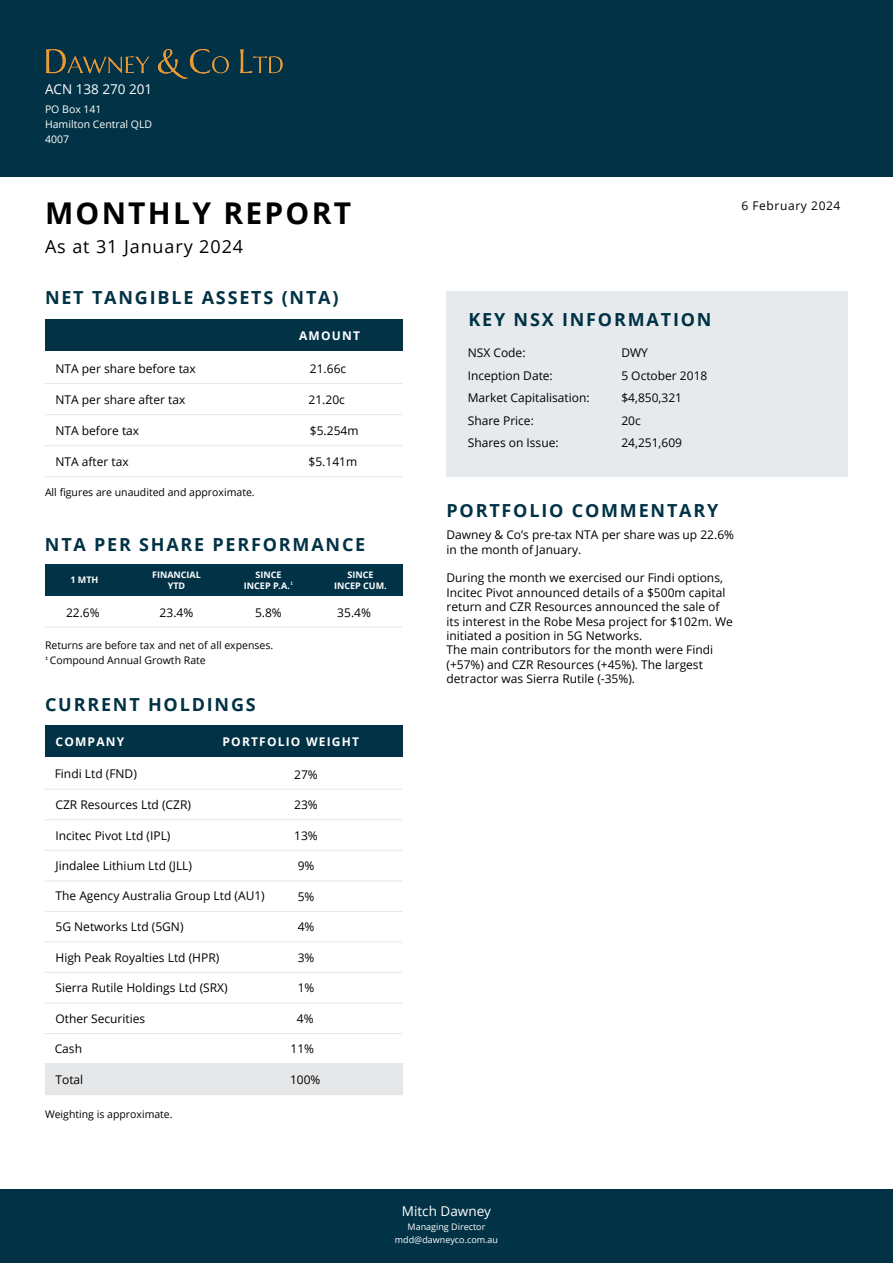
<style>
.page{position:relative;width:893px;height:1263px;background:#fff}
.page>*{position:absolute;margin:0;border:0;box-sizing:border-box;transform-origin:0 0}
.t1{font:700 30px "Open Sans";letter-spacing:.075em;color:#000}
.t2{font:700 18px "Open Sans";letter-spacing:.1em;color:#003245}
.t3{font:18px "Open Sans";letter-spacing:.05em;color:#000}
.t4{font:13.5px "Open Sans";color:#fff}
.t5{font:12px/14.4px "Open Sans";color:#000}
.t6{font:700 12px "Open Sans";letter-spacing:.1em;color:#fff}
.t7{font:12px "Open Sans";letter-spacing:.05em;color:#000}
.t8{font:10.5px "Open Sans";color:#000}
.t9{font:10.5px/15px "Open Sans";color:#fff}
.t10{font:700 9px "Open Sans";color:#fff}
.t11{font:9px "Open Sans";color:#fff}
.s1{font-family:"Lato";font-weight:400}
.s2{font-family:"Lato";font-size:9px}
</style>
<div class="page">
<div style="left:0;top:0;width:893px;height:176px;background:#013246"></div>
<div style="left:45px;top:319px;width:357px;height:32px;background:#013246"></div>
<hr style="left:45px;top:383px;width:357px;height:1px;background:#e6e7e8">
<hr style="left:45px;top:414px;width:357px;height:1px;background:#e6e7e8">
<div style="left:446px;top:291px;width:402px;height:185px;background:#e6eaec"></div>
<div style="left:45px;top:725px;width:357px;height:32px;background:#013246"></div>
<hr style="left:45px;top:789px;width:357px;height:1px;background:#e6e7e8">
<hr style="left:45px;top:819px;width:357px;height:1px;background:#e6e7e8">
<hr style="left:45px;top:850px;width:357px;height:1px;background:#e6e7e8">
<hr style="left:45px;top:880px;width:357px;height:1px;background:#e6e7e8">
<hr style="left:45px;top:911px;width:357px;height:1px;background:#e6e7e8">
<hr style="left:45px;top:941px;width:357px;height:1px;background:#e6e7e8">
<hr style="left:45px;top:972px;width:357px;height:1px;background:#e6e7e8">
<hr style="left:45px;top:1003px;width:357px;height:1px;background:#e6e7e8">
<hr style="left:45px;top:1033px;width:357px;height:1px;background:#e6e7e8">
<div style="left:45px;top:1064px;width:357px;height:31px;background:#e6e7e8"></div>
<div style="left:45px;top:564px;width:357px;height:32px;background:#013246"></div>
<hr style="left:45px;top:626px;width:357px;height:1px;background:#e6e7e8">
<hr style="left:45px;top:445px;width:357px;height:1px;background:#e6e7e8">
<hr style="left:45px;top:476px;width:357px;height:1px;background:#e6e7e8">
<div style="left:0;top:1189px;width:893px;height:74px;background:#013246"></div>
<img style="left:45px;top:48px;width:238px;height:31px">
<p class="t4" style="left:45px;top:79px;width:109px">ACN 138 270 201</p>
<p class="t9" style="left:45px;top:102px;width:58px">PO Box 141</p>
<p class="t9" style="left:45px;top:117px;width:109px">Hamilton Central QLD<br>4007</p>
<p class="t1" style="left:45px;top:192px;width:308px">MONTHLY REPORT</p>
<p class="t3" style="left:45px;top:234px;width:200px">As at 31 January 2024</p>
<p class="t2" style="left:45px;top:285px;width:295px">NET TANGIBLE ASSETS (NTA)</p>
<p class="t5" style="left:56px;top:361px;width:142px">NTA per share before tax</p>
<p class="t5" style="left:56px;top:392px;width:131px">NTA per share after tax</p>
<p class="t5" style="left:56px;top:423px;width:85px">NTA before tax</p>
<p class="t5" style="left:56px;top:454px;width:75px">NTA after tax</p>
<p class="t8" style="left:45px;top:484px;width:211px">All figures are unaudited and approximate.</p>
<p class="t6" style="left:299px;top:327px;width:62px">AMOUNT</p>
<p class="t5" style="left:310px;top:361px;width:38px">21.66c</p>
<p class="t5" style="left:309px;top:392px;width:38px">21.20c</p>
<p class="t5" style="left:310px;top:423px;width:50px">$5.254m</p>
<p class="t5" style="left:309px;top:454px;width:50px">$5.141m</p>
<p class="t2" style="left:45px;top:531px;width:322px">NTA PER SHARE PERFORMANCE</p>
<p class="t10" style="left:152px;top:568px;width:50px">FINANCIAL</p>
<p class="t10" style="left:168px;top:579px;width:19px">YTD</p>
<p class="t10" style="left:255px;top:568px;width:28px">SINCE</p>
<p class="t10" style="left:244px;top:579px;width:51px">INCEP P.A.<span class="s1">¹</span></p>
<p class="t10" style="left:347px;top:568px;width:28px">SINCE</p>
<p class="t10" style="left:334px;top:579px;width:54px">INCEP CUM.</p>
<p class="t10" style="left:70px;top:573px;width:30px">1 MTH</p>
<p class="t5" style="left:66px;top:605px;width:35px">22.6%</p>
<p class="t5" style="left:160px;top:605px;width:35px">23.4%</p>
<p class="t5" style="left:255px;top:605px;width:28px">5.8%</p>
<p class="t5" style="left:337px;top:605px;width:35px">35.4%</p>
<p class="t8" style="left:45px;top:638px;width:230px">Returns are before tax and net of all expenses.</p>
<p class="t8" style="left:45px;top:653px;width:162px"><span class="s2">¹</span> Compound Annual Growth Rate</p>
<p class="t2" style="left:45px;top:692px;width:212px">CURRENT HOLDINGS</p>
<p class="t6" style="left:56px;top:733px;width:70px">COMPANY</p>
<p class="t6" style="left:223px;top:733px;width:138px">PORTFOLIO WEIGHT</p>
<p class="t5" style="left:55px;top:767px;width:84px">Findi Ltd (FND)</p>
<p class="t5" style="left:56px;top:797px;width:137px">CZR Resources Ltd (CZR)</p>
<p class="t5" style="left:56px;top:828px;width:116px">Incitec Pivot Ltd (IPL)</p>
<p class="t5" style="left:56px;top:858px;width:138px">Jindalee Lithium Ltd (JLL)</p>
<p class="t5" style="left:56px;top:888px;width:211px">The Agency Australia Group Ltd (AU1)</p>
<p class="t5" style="left:56px;top:919px;width:130px">5G Networks Ltd (5GN)</p>
<p class="t5" style="left:56px;top:950px;width:165px">High Peak Royalties Ltd (HPR)</p>
<p class="t5" style="left:56px;top:980px;width:174px">Sierra Rutile Holdings Ltd (SRX)</p>
<p class="t5" style="left:56px;top:1011px;width:91px">Other Securities</p>
<p class="t5" style="left:294px;top:767px;width:25px">27%</p>
<p class="t5" style="left:294px;top:797px;width:25px">23%</p>
<p class="t5" style="left:294px;top:828px;width:25px">13%</p>
<p class="t5" style="left:298px;top:858px;width:18px">9%</p>
<p class="t5" style="left:298px;top:889px;width:18px">5%</p>
<p class="t5" style="left:298px;top:919px;width:18px">4%</p>
<p class="t5" style="left:298px;top:950px;width:18px">3%</p>
<p class="t5" style="left:298px;top:980px;width:18px">1%</p>
<p class="t5" style="left:297px;top:1011px;width:18px">4%</p>
<p class="t5" style="left:55px;top:1041px;width:29px">Cash</p>
<p class="t5" style="left:291px;top:1041px;width:25px">11%</p>
<p class="t5" style="left:56px;top:1072px;width:29px">Total</p>
<p class="t8" style="left:45px;top:1107px;width:129px">Weighting is approximate.</p>
<p class="t5" style="left:290px;top:1072px;width:32px">100%</p>
<p class="t7" style="left:741px;top:197px;width:101px">6 February 2024</p>
<p class="t2" style="left:468px;top:307px;width:245px">KEY NSX INFORMATION</p>
<p class="t5" style="left:468px;top:345px;width:59px">NSX Code:</p>
<p class="t5" style="left:468px;top:368px;width:87px">Inception Date:</p>
<p class="t5" style="left:468px;top:390px;width:123px">Market Capitalisation:</p>
<p class="t5" style="left:468px;top:413px;width:68px">Share Price:</p>
<p class="t5" style="left:468px;top:435px;width:92px">Shares on Issue:</p>
<p class="t5" style="left:621px;top:345px;width:28px">DWY</p>
<p class="t5" style="left:621px;top:368px;width:88px">5 October 2018</p>
<p class="t5" style="left:621px;top:390px;width:62px">$4,850,321</p>
<p class="t5" style="left:621px;top:413px;width:21px">20c</p>
<p class="t5" style="left:621px;top:435px;width:62px">24,251,609</p>
<p class="t2" style="left:446px;top:497px;width:273px">PORTFOLIO COMMENTARY</p>
<p class="t5" style="left:446px;top:527px;width:289px">Dawney &amp; Co’s pre-tax NTA per share was up 22.6% in the month of January.</p>
<p class="t5" style="left:446px;top:571px;width:288px">During the month we exercised our Findi options, Incitec Pivot announced details of a $500m capital return and CZR Resources announced the sale of its interest in the Robe Mesa project for $102m. We initiated a position in 5G Networks.<br>The main contributors for the month were Findi (+57%) and CZR Resources (+45%). The largest detractor was Sierra Rutile (-35%).</p>
<p class="t4" style="left:402px;top:1202px;width:91px">Mitch Dawney</p>
<p class="t11" style="left:408px;top:1220px;width:79px">Managing Director</p>
<p class="t11" style="left:395px;top:1234px;width:105px">mdd@dawneyco.com.au</p>
</div>
